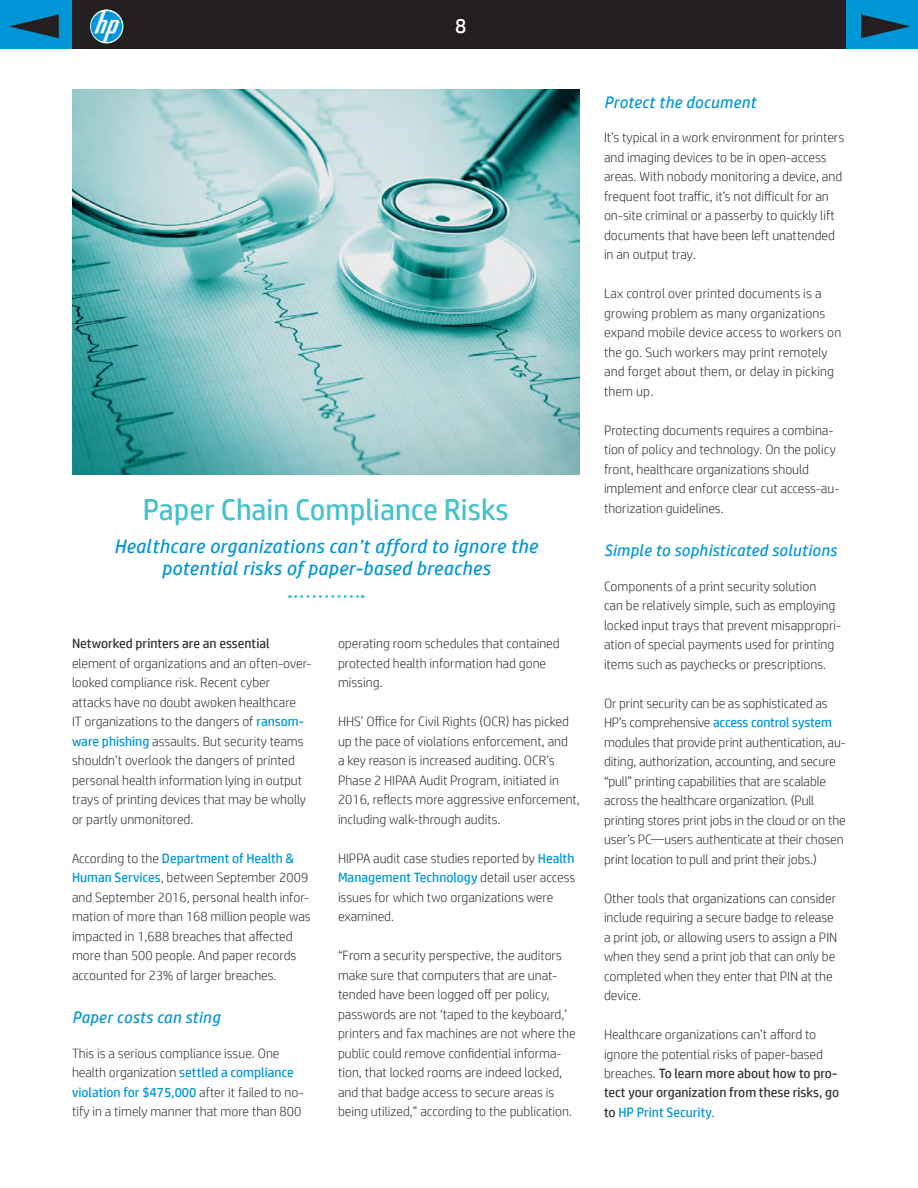
<style>
.page{position:relative;width:918px;height:1188px;background:#fff}
.page>*{position:absolute;margin:0;border:0;box-sizing:border-box;transform-origin:0 0}
.hed2{font:30px "HP Simplified";color:#45c2cc}
.t1{font:21px "HP Simplified";color:#fff}
.dek2{font:italic 19.5px/22.5px "HP Simplified";letter-spacing:.02em;color:#0096d6;text-align:center}
.sub{font:italic 16.5px "HP Simplified";letter-spacing:.02em;color:#0096d6}
.text{font:300 13.5px/19.5px "HP Simplified";color:#323232}
.s1{font-weight:400}
.s2{font-weight:400;color:#0096d6}
</style>
<div class="page">
<div style="left:0;top:0;width:846px;height:50px;background:#231f20"></div>
<div style="left:846px;top:0;width:72px;height:50px;background:#0096d6"></div>
<div style="left:0;top:0;width:72px;height:50px;background:#0096d6"></div>
<img style="left:90px;top:9px;width:33px;height:35px;border-radius:17px">
<img style="left:72px;top:89px;width:507px;height:386px">
<svg style="left:290px;top:595px;width:73px;height:3px"></svg>
<h2 class="t1" style="left:455px;top:12px;width:13px">8</h2>
<p class="hed2" style="left:143px;top:490px;width:368px">Paper Chain Compliance Risks</p>
<p class="dek2" style="left:114px;top:535px;width:425px">Healthcare organizations can’t afford to ignore the potential risks of paper-based breaches</p>
<p class="text" style="left:72px;top:633px;width:241px"><span class="s1">Networked printers are an essential </span>element of organizations and an often-over&shy;looked compliance risk. Recent cyber attacks have no doubt awoken healthcare<br>IT organizations to the dangers of <span class="s2">ransom&shy;ware phishing</span> assaults. But security teams shouldn’t overlook the dangers of printed personal health information lying in output trays of printing devices that may be wholly or partly unmonitored.</p>
<p class="text" style="left:72px;top:848px;width:240px">According to the <span class="s2">Department of Health &amp; Human Services</span>, between September 2009 and September 2016, personal health infor&shy;mation of more than 168 million people was impacted in 1,688 breaches that affected more than 500 people. And paper records accounted for 23% of larger breaches.</p>
<p class="sub" style="left:72px;top:1007px;width:150px">Paper costs can sting</p>
<p class="text" style="left:72px;top:1043px;width:233px">This is a serious compliance issue. One health organization <span class="s2">settled a compliance violation for $475,000</span> after it failed to no&shy;tify in a timely manner that more than 800</p>
<p class="text" style="left:338px;top:633px;width:223px">operating room schedules that contained protected health information had gone missing.</p>
<p class="text" style="left:338px;top:711px;width:244px">HHS’ Office for Civil Rights (OCR) has picked up the pace of violations enforcement, and<br>a key reason is increased auditing. OCR’s Phase 2 HIPAA Audit Program, initiated in 2016, reflects more aggressive enforcement, including walk-through audits.</p>
<p class="text" style="left:338px;top:848px;width:239px">HIPPA audit case studies reported by <span class="s2">Health Management Technology</span> detail user access issues for which two organizations were examined.</p>
<p class="text" style="left:338px;top:945px;width:239px">“From a security perspective, the auditors make sure that computers that are unat&shy;tended have been logged off per policy, passwords are not ‘taped to the keyboard,’ printers and fax machines are not where the public could remove confidential informa&shy;tion, that locked rooms are indeed locked, and that badge access to secure areas is being utilized,” according to the publication.</p>
<p class="sub" style="left:604px;top:91px;width:154px">Protect the document</p>
<p class="text" style="left:604px;top:127px;width:242px">It’s typical in a work environment for printers and imaging devices to be in open-access areas. With nobody monitoring a device, and frequent foot traffic, it’s not difficult for an on-site criminal or a passerby to quickly lift documents that have been left unattended in an output tray.</p>
<p class="text" style="left:604px;top:283px;width:239px">Lax control over printed documents is a growing problem as many organizations expand mobile device access to workers on the go. Such workers may print remotely and forget about them, or delay in picking them up.</p>
<p class="text" style="left:604px;top:420px;width:237px">Protecting documents requires a combina&shy;tion of policy and technology. On the policy front, healthcare organizations should implement and enforce clear cut access-au&shy;thorization guidelines.</p>
<p class="sub" style="left:604px;top:540px;width:234px">Simple to sophisticated solutions</p>
<p class="text" style="left:604px;top:576px;width:239px">Components of a print security solution<br>can be relatively simple, such as employing locked input trays that prevent misappropri&shy;ation of special payments used for printing items such as paychecks or prescriptions.</p>
<p class="text" style="left:604px;top:693px;width:244px">Or print security can be as sophisticated as HP’s comprehensive <span class="s2">access control system </span>modules that provide print authentication, au&shy;diting, authorization, accounting, and secure “pull” printing capabilities that are scalable across the healthcare organization. (Pull printing stores print jobs in the cloud or on the user’s PC—users authenticate at their chosen print location to pull and print their jobs.)</p>
<p class="text" style="left:604px;top:888px;width:235px">Other tools that organizations can consider include requiring a secure badge to release a print job, or allowing users to assign a PIN when they send a print job that can only be completed when they enter that PIN at the device.</p>
<p class="text" style="left:604px;top:1024px;width:237px">Healthcare organizations can’t afford to ignore the potential risks of paper-based breaches. <span class="s1">To learn more about how to pro&shy;tect your organization from these risks, go to</span> <span class="s2">HP Print Security</span>.</p>
</div>
